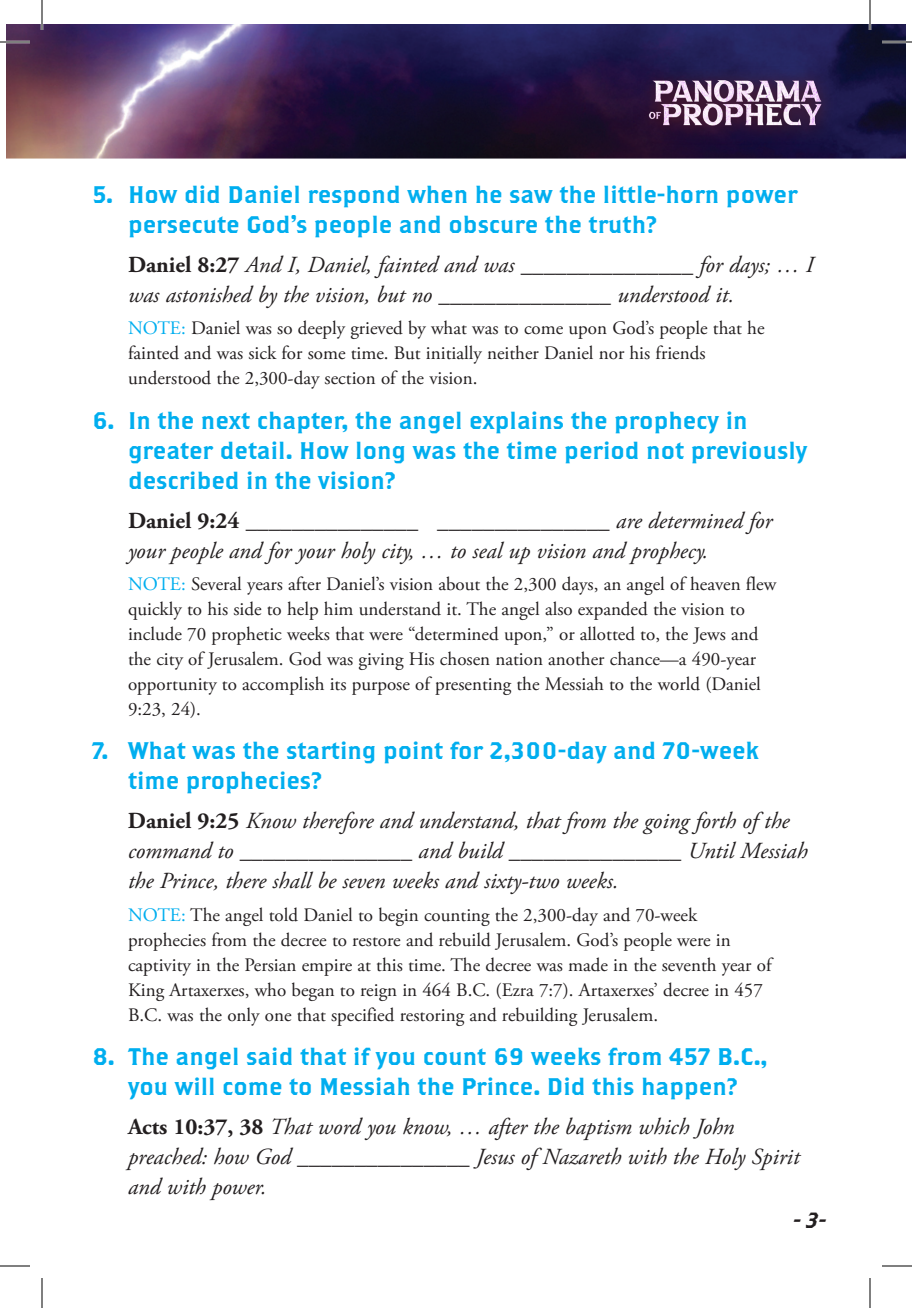
<style>
.page{position:relative;width:912px;height:1308px;background:#fff}
.page>*{position:absolute;margin:0;border:0;box-sizing:border-box;transform-origin:0 0}
.QUESTION{font:24px/30px "Brothers OT";color:#00aeef}
.VERSES{font:italic 23px/30px "Adobe Garamond Pro";color:#231f20}
.t1{font:22px "Brothers OT Super Slant";color:#231f20}
.NOTE{font:19px/25px "Adobe Garamond Pro";color:#231f20}
.s1{font-weight:700;font-style:normal}
.s2{color:#00aeef}
</style>
<div class="page">
<img style="left:6px;top:24px;width:900px;height:134px">
<img style="left:628px;top:60px;width:212px;height:92px">
<hr style="left:0;top:41px;width:30px;height:2px;background:#fff">
<hr style="left:882px;top:41px;width:30px;height:2px;background:#fff">
<hr style="left:41px;top:0;width:2px;height:30px;background:#fff">
<hr style="left:869px;top:0;width:2px;height:30px;background:#fff">
<hr style="left:0;top:42px;width:30px;height:1px;background:#000">
<hr style="left:882px;top:42px;width:30px;height:1px;background:#000">
<hr style="left:0;top:1266px;width:30px;height:1px;background:#000">
<hr style="left:882px;top:1266px;width:30px;height:1px;background:#000">
<hr style="left:42px;top:0;width:1px;height:30px;background:#000">
<hr style="left:42px;top:1278px;width:1px;height:30px;background:#000">
<hr style="left:870px;top:0;width:1px;height:30px;background:#000">
<hr style="left:870px;top:1278px;width:1px;height:30px;background:#000">
<p class="QUESTION" style="left:128px;top:181px;width:671px;text-indent:-36px">5. How did Daniel respond when he saw the little-horn power persecute God’s people and obscure the truth?</p>
<p class="VERSES" style="left:128px;top:251px;width:687px"><span class="s1">Daniel 8:27</span> And I, Daniel, fainted and was _______________ for days; … I was astonished by the vision, but no _______________ understood it.</p>
<p class="NOTE" style="left:128px;top:317px;width:638px"><span class="s2">NOTE:</span> Daniel was so deeply grieved by what was to come upon God’s people that he fainted and was sick for some time. But initially neither Daniel nor his friends understood the 2,300-day section of the vision.</p>
<p class="QUESTION" style="left:128px;top:407px;width:681px;text-indent:-36px">6. In the next chapter, the angel explains the prophecy in greater detail. How long was the time period not previously described in the vision?</p>
<p class="VERSES" style="left:128px;top:506px;width:646px"><span class="s1">Daniel 9:24</span> _______________ _______________ are determined for your people and for your holy city, … to seal up vision and prophecy.</p>
<p class="NOTE" style="left:128px;top:572px;width:650px"><span class="s2">NOTE:</span> Several years after Daniel’s vision about the 2,300 days, an angel of heaven flew quickly to his side to help him understand it. The angel also expanded the vision to include 70 prophetic weeks that were “determined upon,” or allotted to, the Jews and the city of Jerusalem. God was giving His chosen nation another chance—a 490-year opportunity to accomplish its purpose of presenting the Messiah to the world (Daniel 9:23, 24).</p>
<p class="QUESTION" style="left:128px;top:737px;width:633px;text-indent:-36px">7. What was the starting point for 2,300-day and 70-week time prophecies?</p>
<p class="VERSES" style="left:128px;top:807px;width:681px"><span class="s1">Daniel 9:25</span> Know therefore and understand, that from the going forth of the command to _______________ and build _______________ Until Messiah the Prince, there shall be seven weeks and sixty-two weeks.</p>
<p class="NOTE" style="left:128px;top:903px;width:645px"><span class="s2">NOTE:</span> The angel told Daniel to begin counting the 2,300-day and 70-week prophecies from the decree to restore and rebuild Jerusalem. God’s people were in captivity in the Persian empire at this time. The decree was made in the seventh year of King Artaxerxes, who began to reign in 464 B.C. (Ezra 7:7). Artaxerxes’ decree in 457<br>B.C. was the only one that specified restoring and rebuilding Jerusalem.</p>
<p class="QUESTION" style="left:92px;top:1043px;width:677px;text-align:center">8. The angel said that if you count 69 weeks from 457 B.C., you will come to Messiah the Prince. Did this happen?</p>
<p class="VERSES" style="left:128px;top:1112px;width:673px"><span class="s1">Acts 10:37, 38</span> That word you know, … after the baptism which John preached: how God _______________ Jesus of Nazareth with the Holy Spirit and with power.</p>
<p class="t1" style="left:793px;top:1210px;width:35px">- 3-</p>
</div>
